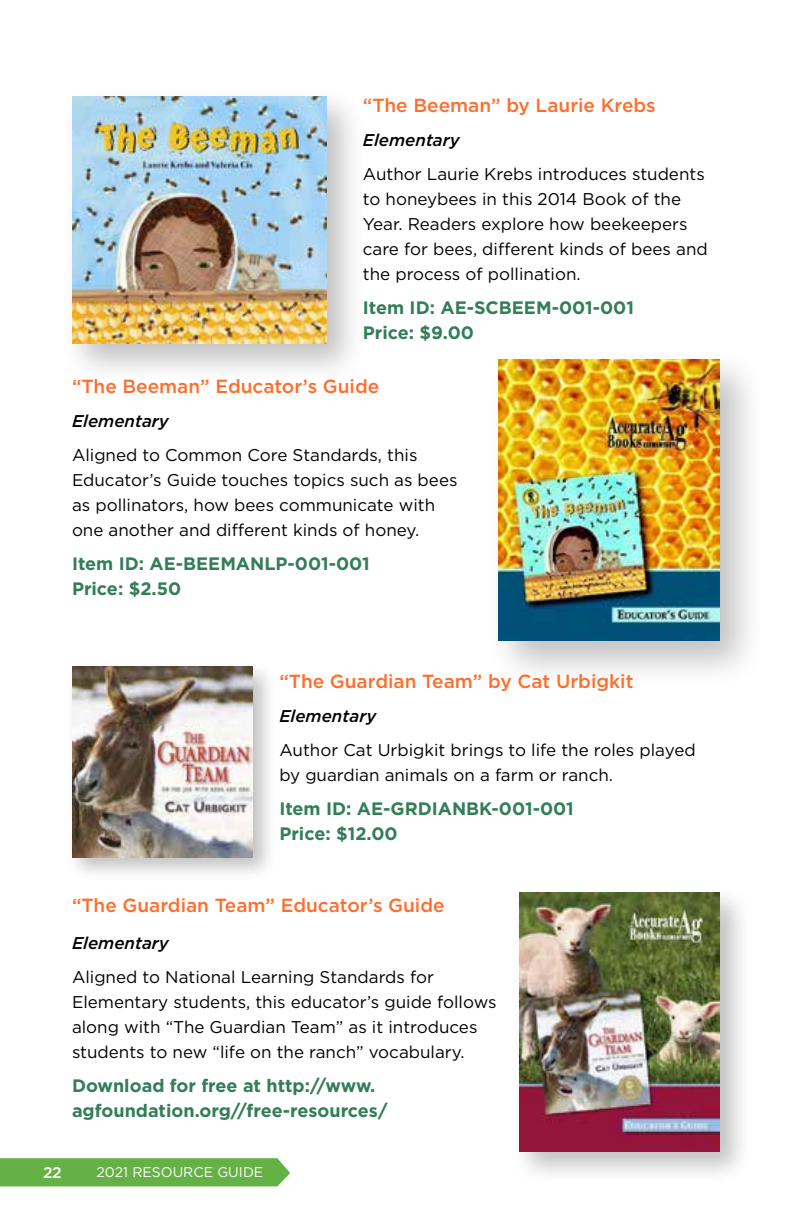
<style>
.page{position:relative;width:792px;height:1224px;background:#fff}
.page>*{position:absolute;margin:0;border:0;box-sizing:border-box;transform-origin:0 0}
.t1{font:500 19px "Gotham";color:#ff6d2d}
.t2{font:700 18px/25px "Gotham";color:#337d58}
.t3{font:17px/25px "Gotham";color:#000}
.t4{font:italic 500 17px "Gotham";color:#000}
.t5{font:500 15.6px "Gotham";color:#fff}
.t6{font:14px "Gotham";color:#fff}
</style>
<div class="page">
<div style="left:0;top:1158px;width:290px;height:28px;background:#64b145"></div>
<div style="left:511px;top:884px;width:242px;height:301px;background:#000;opacity:.25"></div>
<img style="left:520px;top:893px;width:200px;height:259px">
<div style="left:485px;top:347px;width:282px;height:342px;background:#000;opacity:.25"></div>
<img style="left:498px;top:360px;width:221px;height:281px">
<div style="left:61px;top:85px;width:306px;height:300px;background:#000;opacity:.25"></div>
<img style="left:72px;top:96px;width:254px;height:248px">
<div style="left:65px;top:659px;width:213px;height:224px;background:#000;opacity:.25"></div>
<img style="left:72px;top:667px;width:181px;height:190px">
<p class="t1" style="left:363px;top:93px;width:294px">“The Beeman” by Laurie Krebs</p>
<p class="t4" style="left:363px;top:129px;width:98px">Elementary</p>
<p class="t3" style="left:363px;top:161px;width:346px">Author Laurie Krebs introduces students to honeybees in this 2014 Book of the Year. Readers explore how beekeepers care for bees, different kinds of bees and the process of pollination.</p>
<p class="t2" style="left:363px;top:294px;width:273px">Item ID: AE-SCBEEM-001-001<br>Price: $9.00</p>
<p class="t1" style="left:72px;top:374px;width:309px">“The Beeman” Educator’s Guide</p>
<p class="t4" style="left:72px;top:410px;width:98px">Elementary</p>
<p class="t3" style="left:72px;top:442px;width:387px">Aligned to Common Core Standards, this Educator’s Guide touches topics such as bees as pollinators, how bees communicate with one another and different kinds of honey.</p>
<p class="t2" style="left:72px;top:551px;width:299px">Item ID: AE-BEEMANLP-001-001<br>Price: $2.50</p>
<p class="t1" style="left:279px;top:669px;width:356px">“The Guardian Team” by Cat Urbigkit</p>
<p class="t4" style="left:279px;top:705px;width:98px">Elementary</p>
<p class="t3" style="left:279px;top:737px;width:418px">Author Cat Urbigkit brings to life the roles played by guardian animals on a farm or ranch.</p>
<p class="t2" style="left:279px;top:795px;width:296px">Item ID: AE-GRDIANBK-001-001<br>Price: $12.00</p>
<p class="t1" style="left:72px;top:893px;width:374px">“The Guardian Team” Educator’s Guide</p>
<p class="t4" style="left:72px;top:932px;width:98px">Elementary</p>
<p class="t3" style="left:72px;top:964px;width:426px">Aligned to National Learning Standards for Elementary students, this educator’s guide follows along with “The Guardian Team” as it introduces students to new “life on the ranch” vocabulary.</p>
<p class="t2" style="left:72px;top:1072px;width:317px">Download for free at http://www. agfoundation.org//free-resources/</p>
<p class="t5" style="left:43px;top:1162px;width:20px">22</p>
<p class="t6" style="left:96px;top:1163px;width:168px">2021 RESOURCE GUIDE</p>
</div>
